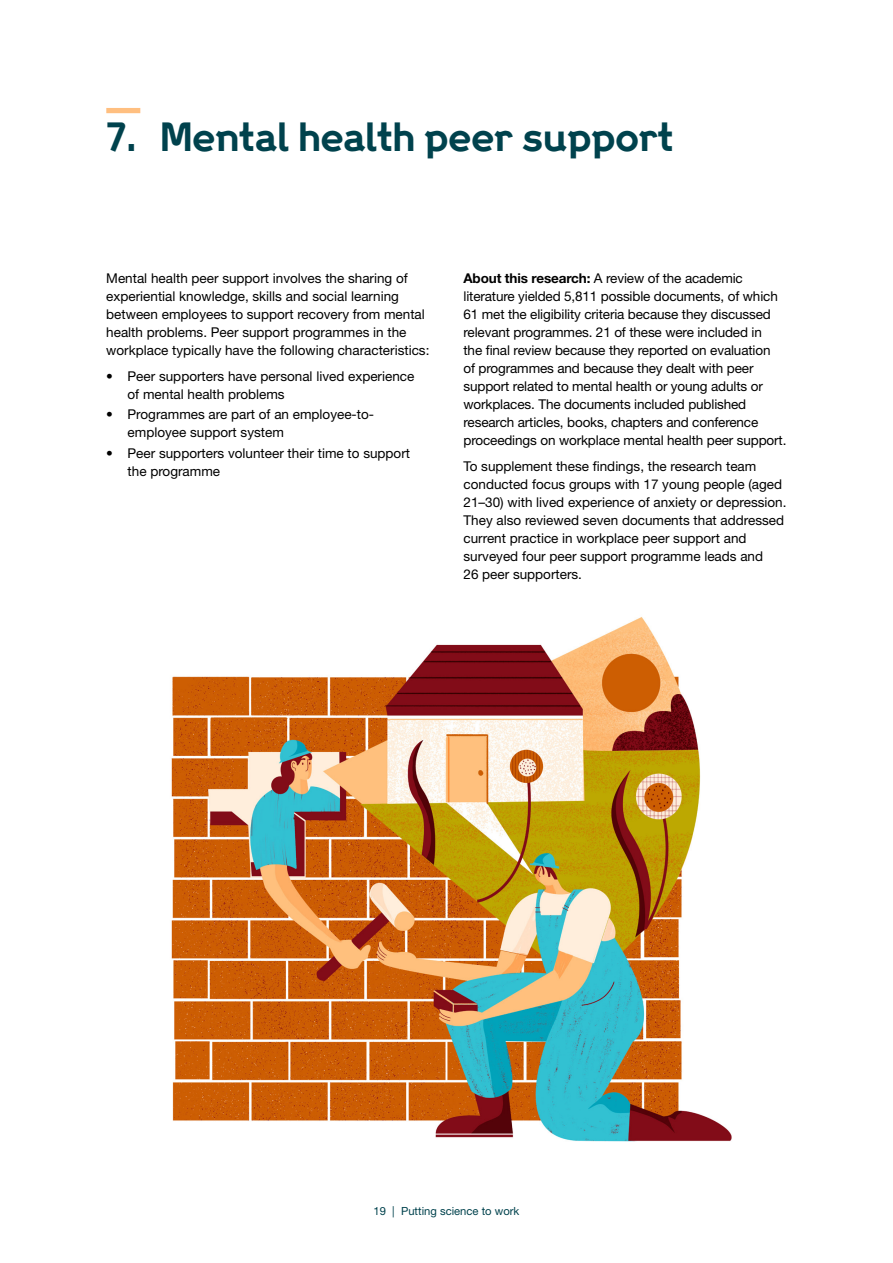
<style>
.page{position:relative;width:893px;height:1263px;background:#fff}
.page>*{position:absolute;margin:0;border:0;box-sizing:border-box;transform-origin:0 0}
.t1{font:700 36px "Wellcome";letter-spacing:-.02em;color:#00424d}
.t2{font:13.5px/18px "Helvetica Neue LT";color:#000}
.t3{font:11.25px "Helvetica Neue LT";color:#00424d}
.s1{font-weight:700}
</style>
<div class="page">
<img style="left:171px;top:617px;width:561px;height:525px">
<div style="left:106px;top:108px;width:34px;height:5px;background:#ffbf80"></div>
<h1 class="t1" style="left:106px;top:113px;width:569px">7. Mental health peer support</h1>
<p class="t2" style="left:106px;top:269px;width:325px">Mental health peer support involves the sharing of experiential knowledge, skills and social learning between employees to support recovery from mental health problems. Peer support programmes in the workplace typically have the following characteristics:</p>
<p class="t2" style="left:128px;top:367px;width:288px;text-indent:-21px">• Peer supporters have personal lived experience of mental health problems</p>
<p class="t2" style="left:128px;top:405px;width:248px;text-indent:-21px">• Programmes are part of an employee-to&shy;employee support system</p>
<p class="t2" style="left:128px;top:443px;width:284px;text-indent:-21px">• Peer supporters volunteer their time to support the programme</p>
<p class="t2" style="left:463px;top:269px;width:324px"><span class="s1">About this research:</span> A review of the academic literature yielded 5,811 possible documents, of which 61 met the eligibility criteria because they discussed relevant programmes. 21 of these were included in<br>the final review because they reported on evaluation<br>of programmes and because they dealt with peer support related to mental health or young adults or workplaces. The documents included published research articles, books, chapters and conference proceedings on workplace mental health peer support.</p>
<p class="t2" style="left:463px;top:457px;width:325px">To supplement these findings, the research team conducted focus groups with 17 young people (aged 21–30) with lived experience of anxiety or depression.<br>They also reviewed seven documents that addressed current practice in workplace peer support and surveyed four peer support programme leads and<br>26 peer supporters.</p>
<p class="t3" style="left:374px;top:1204px;width:147px">19 | Putting science to work</p>
</div>
